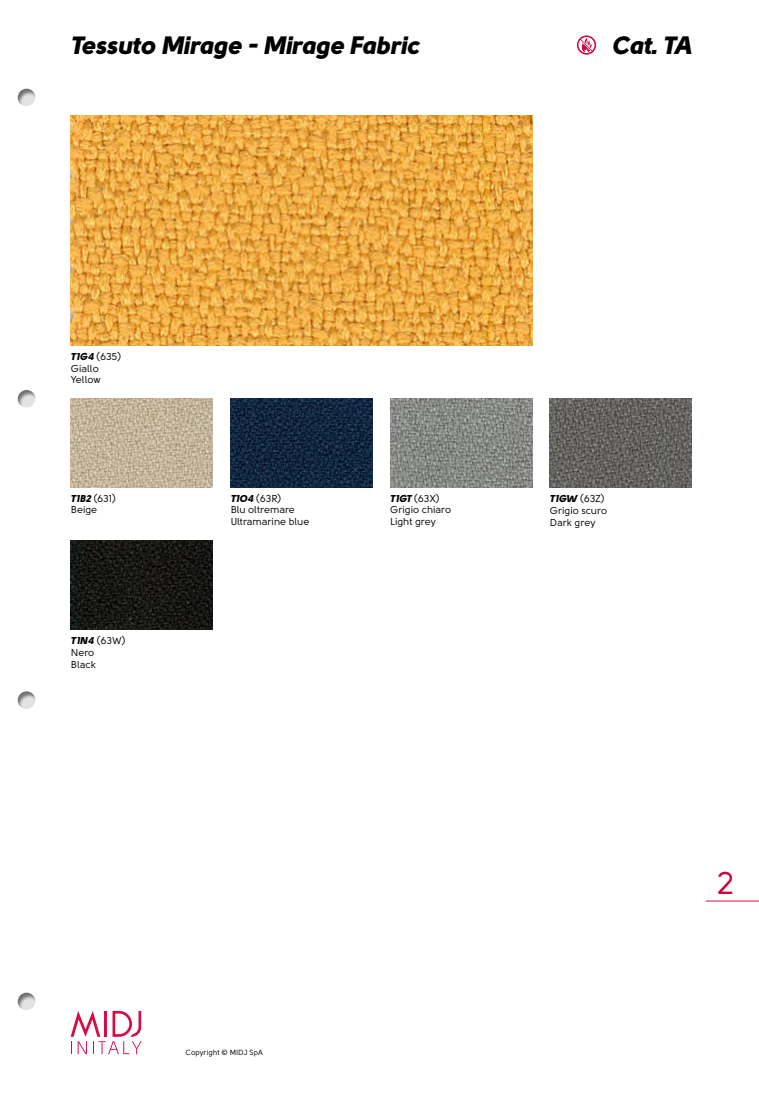
<style>
.page{position:relative;width:759px;height:1099px;background:#fff}
.page>*{position:absolute;margin:0;border:0;box-sizing:border-box;transform-origin:0 0}
.t1{font:31.25px "Solomon Sans Normal";color:#d0043c}
.t2{font:25px "Solomon Sans Black Italic";letter-spacing:-.01em;color:#000}
.t3{font:25px "Solomon Sans Black Italic";color:#020203}
.t4{font:10px/11.2px "Solomon Sans Normal";color:#000}
.t5{font:10px/11.2px "Solomon Sans Normal";color:#020203}
.t6{font:7.5px "Solomon Sans Normal";color:#000}
.s1{font-family:"Solomon Sans Black Italic";color:#020203}
.s2{color:#020203}
.s3{font-family:"Solomon Sans Black Italic"}
.s4{color:#000}
</style>
<div class="page">
<svg style="left:71px;top:1010px;width:70px;height:44px"></svg>
<hr style="left:104px;top:1010px;width:3px;height:26px;background:#d60e47">
<hr style="left:705px;top:900px;width:53px;height:1px;background:#d51347">
<svg style="left:579px;top:38px;width:14px;height:14px"></svg>
<div style="left:576px;top:35px;width:20px;height:20px;border:2px solid #d0043c;border-radius:50%"></div>
<img style="left:71px;top:399px;width:142px;height:88px">
<img style="left:230px;top:399px;width:142px;height:88px">
<img style="left:390px;top:399px;width:142px;height:88px">
<img style="left:549px;top:399px;width:142px;height:88px">
<img style="left:71px;top:540px;width:142px;height:89px">
<img style="left:71px;top:115px;width:460px;height:230px">
<div style="left:17px;top:88px;width:20px;height:20px;background:#000;opacity:.5"></div>
<div style="left:17px;top:389px;width:20px;height:20px;background:#000;opacity:.5"></div>
<div style="left:17px;top:690px;width:20px;height:20px;background:#000;opacity:.5"></div>
<div style="left:17px;top:992px;width:20px;height:20px;background:#000;opacity:.5"></div>
<h2 class="t2" style="left:71px;top:31px;width:350px">Tessuto Mirage - Mirage Fabric</h2>
<h2 class="t3" style="left:611px;top:31px;width:81px">Cat. TA</h2>
<p class="t4" style="left:71px;top:351px;width:52px"><span class="s1">T1G4</span> <span class="s2">(635)<br></span>Giallo<br>Yellow</p>
<p class="t5" style="left:71px;top:493px;width:47px"><span class="s3">T1B2</span> (631)<br><span class="s4">Beige</span></p>
<p class="t4" style="left:230px;top:493px;width:80px"><span class="s1">T1O4</span> <span class="s2">(63R)<br></span>Blu oltremare<br>Ultramarine blue</p>
<p class="t4" style="left:390px;top:493px;width:62px"><span class="s1">T1GT</span> <span class="s2">(63X)<br></span>Grigio chiaro<br>Light grey</p>
<p class="t4" style="left:549px;top:492px;width:59px;line-height:12px"><span class="s1">T1</span><span class="s3">GW</span> (63Z)<br>Grigio scuro<br>Dark grey</p>
<p class="t4" style="left:71px;top:634px;width:56px;line-height:12px"><span class="s1">T1</span><span class="s3">N4</span> (63W)<br>Nero<br>Black</p>
<p class="t6" style="left:185px;top:1047px;width:79px">Copyright © MIDJ SpA</p>
<h1 class="t1" style="left:716px;top:865px;width:19px">2</h1>
</div>
